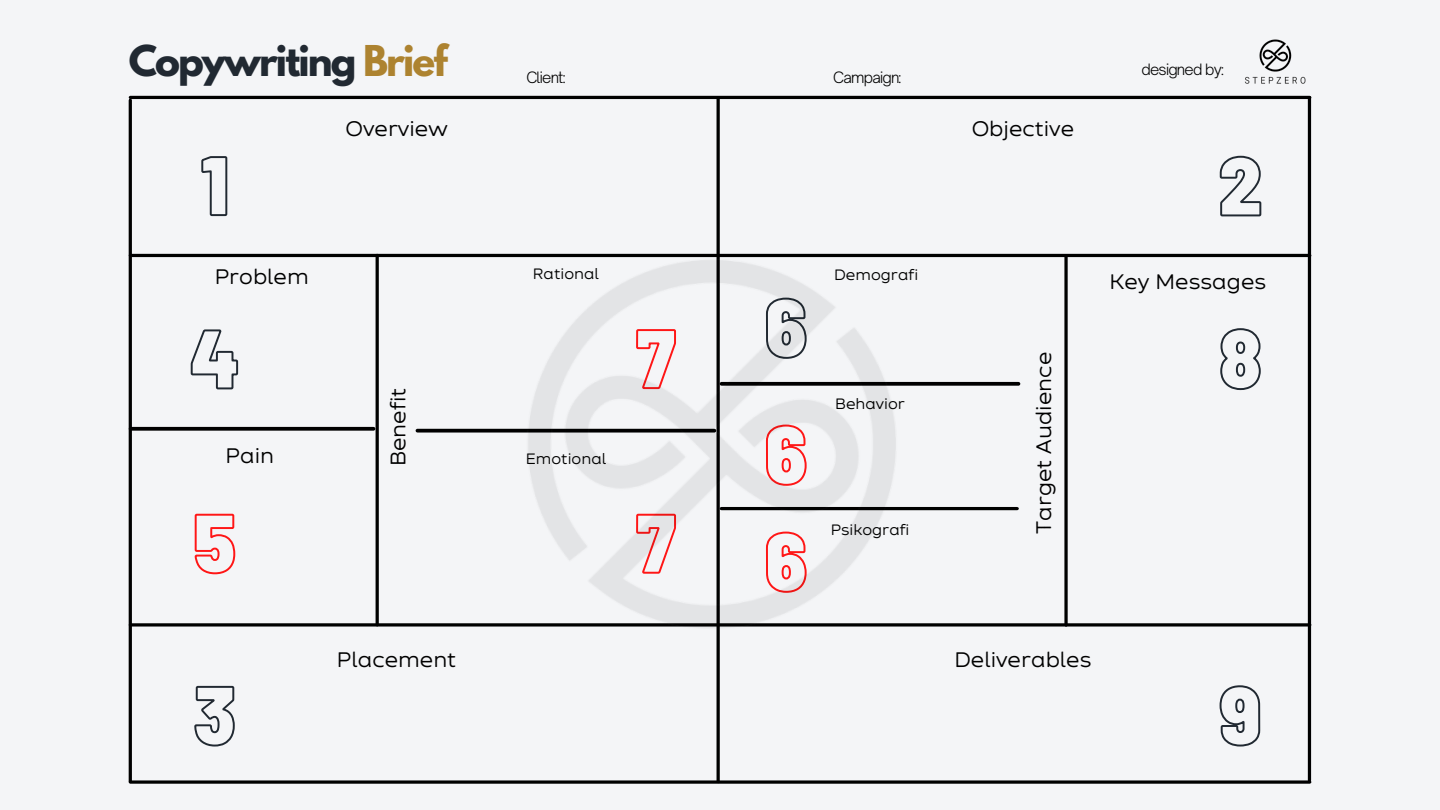
<style>
.page{position:relative;width:1440px;height:810px;background:#f4f5f7}
.page>*{position:absolute;margin:0;border:0;box-sizing:border-box;transform-origin:0 0}
.t1{font:700 37.6px "League Spartan";letter-spacing:-.05em;color:#212932}
.t2{font:21px "Zing Sans Rust R Base";color:#000}
.t3{font:15px "Zing Sans Rust R Base";color:#000}
.t4{font:300 15px "Open Sauce One";letter-spacing:-.05em;color:#000}
.s1{color:#ad8330}
</style>
<div class="page">
<img style="left:1240px;top:39px;width:68px;height:57px">
<hr style="left:131px;top:96px;width:1179px;height:3px;background:#000">
<svg style="left:131px;top:780px;width:1179px;height:4px;background:#2d2d2e"></svg>
<hr style="left:129px;top:100px;width:3px;height:681px;background:#000">
<hr style="left:1308px;top:98px;width:3px;height:682px;background:#000">
<hr style="left:131px;top:254px;width:1179px;height:3px;background:#000">
<svg style="left:132px;top:623px;width:1176px;height:4px;background:#2d2d2e"></svg>
<svg style="left:132px;top:427px;width:168px;height:4px"></svg>
<svg style="left:716px;top:99px;width:4px;height:682px"></svg>
<svg style="left:201px;top:156px;width:27px;height:61px"></svg>
<svg style="left:1219px;top:155px;width:43px;height:62px"></svg>
<svg style="left:194px;top:685px;width:41px;height:62px"></svg>
<svg style="left:194px;top:513px;width:42px;height:62px"></svg>
<svg style="left:1220px;top:328px;width:41px;height:63px"></svg>
<svg style="left:1219px;top:685px;width:42px;height:62px"></svg>
<svg style="left:190px;top:329px;width:49px;height:61px"></svg>
<img style="left:300px;top:128px;width:791px;height:534px">
<p class="t1" style="left:129px;top:42px;width:320px">Copywriting <span class="s1">Brief</span></p>
<p class="t4" style="left:526px;top:68px;width:41px">Client:</p>
<p class="t4" style="left:833px;top:68px;width:70px">Campaign:</p>
<p class="t2" style="left:345px;top:120px;width:104px">Overview</p>
<p class="t2" style="left:972px;top:120px;width:104px">Objective</p>
<p class="t4" style="left:1142px;top:60px;width:84px">designed by:</p>
<p class="t2" style="left:215px;top:268px;width:95px">Problem</p>
<p class="t2" style="left:226px;top:447px;width:50px">Pain</p>
<p class="t2" style="left:390px;top:466px;width:80px;rotate:-90deg">Benefit</p>
<p class="t3" style="left:533px;top:268px;width:68px">Rational</p>
<p class="t3" style="left:526px;top:453px;width:82px">Emotional</p>
<p class="t3" style="left:834px;top:268px;width:86px">Demografi</p>
<p class="t3" style="left:835px;top:398px;width:71px">Behavior</p>
<p class="t3" style="left:831px;top:524px;width:80px">Psikografi</p>
<p class="t2" style="left:1035px;top:534px;width:184px;rotate:-90deg">Target Audience</p>
<p class="t2" style="left:1109px;top:273px;width:158px">Key Messages</p>
<p class="t2" style="left:337px;top:651px;width:121px">Placement</p>
<p class="t2" style="left:954px;top:651px;width:139px">Deliverables</p>
</div>
